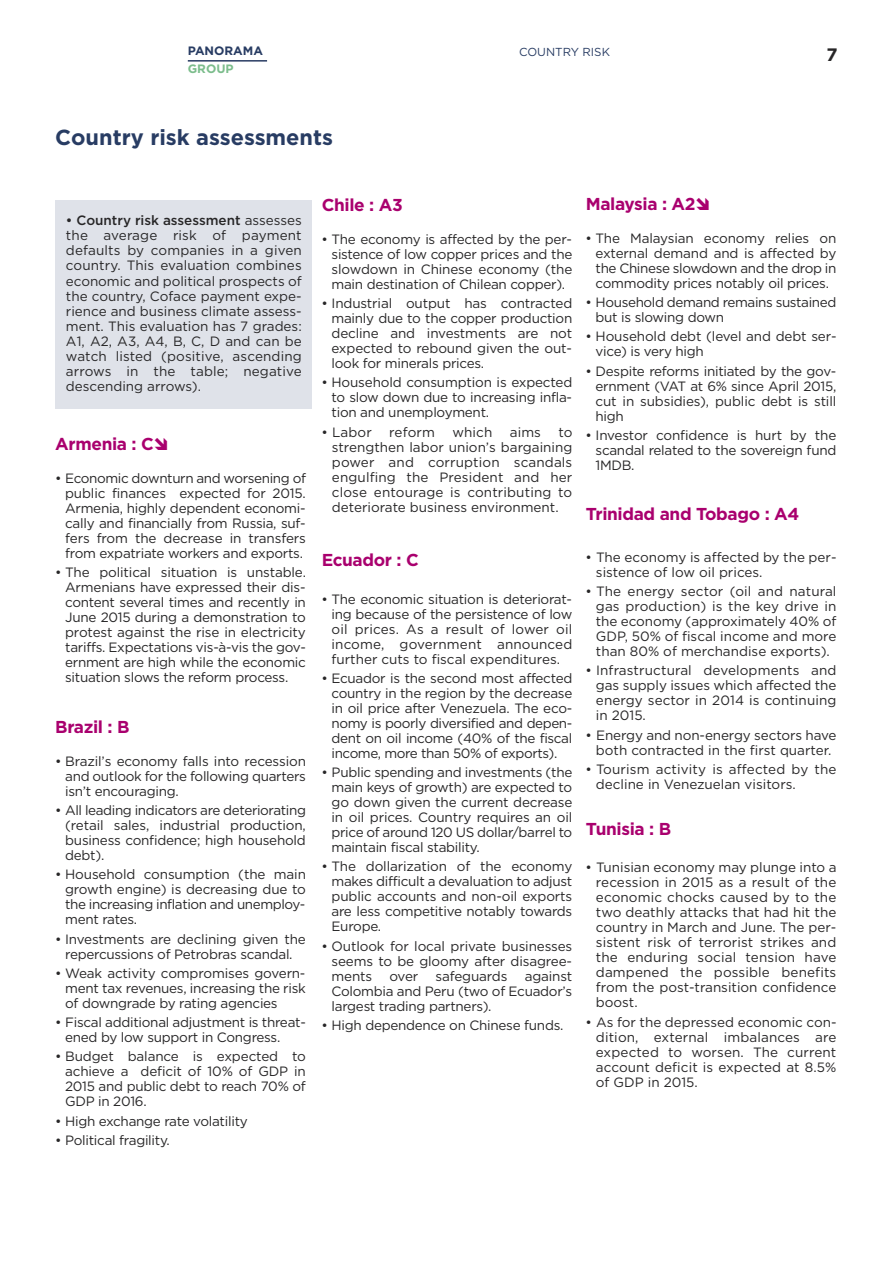
<style>
.page{position:relative;width:893px;height:1263px;background:#fff}
.page>*{position:absolute;margin:0;border:0;box-sizing:border-box;transform-origin:0 0}
.t1{font:700 21.75px "Gotham";color:#283c63}
.t2{font:700 18px "Gotham";color:#272627}
.t3{font:700 17.25px "Gotham";letter-spacing:-.02em;color:#a9006e}
.t4{font:13.5px/15px "Gotham";letter-spacing:-.02em;color:#272627;text-align:justify}
.t5{font:13.5px/15px "Gotham";color:#272627}
.t6{font:700 12.15px "Gotham";color:#283c63}
.t7{font:700 12.15px "Gotham";color:#7cbd8c}
.t8{font:11.55px "Gotham";color:#283c63}
.s1{font-weight:500}
</style>
<div class="page">
<hr style="left:188px;top:60px;width:79px;height:2px;background:#283c63">
<div style="left:55px;top:200px;width:256px;height:208px;background:#dfe2e9"></div>
<p class="t6" style="left:188px;top:44px;width:77px">PANORAMA</p>
<p class="t8" style="left:519px;top:45px;width:92px">COUNTRY RISK</p>
<h2 class="t2" style="left:826px;top:44px;width:13px">7</h2>
<p class="t7" style="left:188px;top:62px;width:47px">GROUP</p>
<h1 class="t1" style="left:55px;top:125px;width:279px">Country risk assessments</h1>
<p class="t4" style="left:66px;top:213px;width:237px"><span class="s1">• Country risk assessment</span> assesses the average risk of payment defaults by companies in a given country. This evaluation combines economic and political prospects of the country, Coface payment expe&shy;rience and business climate assess&shy;ment. This evaluation has 7 grades:<br>A1, A2, A3, A4, B, C, D and can be watch listed (positive, ascending arrows in the table; negative descending arrows).</p>
<p class="t3" style="left:55px;top:434px;width:100px">Armenia : C</p>
<p class="t4" style="left:65px;top:471px;width:242px;text-indent:-10px">• Economic downturn and worsening of public finances expected for 2015.<br>Armenia, highly dependent economi&shy;cally and financially from Russia, suf&shy;fers from the decrease in transfers from expatriate workers and exports.</p>
<p class="t4" style="left:65px;top:565px;width:242px;text-indent:-10px">• The political situation is unstable.<br>Armenians have expressed their dis&shy;content several times and recently in June 2015 during a demonstration to protest against the rise in electricity tariffs. Expectations vis-à-vis the gov&shy;ernment are high while the economic situation slows the reform process.</p>
<p class="t3" style="left:55px;top:717px;width:76px">Brazil : B</p>
<p class="t4" style="left:65px;top:754px;width:242px;text-indent:-10px">• Brazil’s economy falls into recession and outlook for the following quarters isn’t encouraging.</p>
<p class="t4" style="left:65px;top:803px;width:242px;text-indent:-10px">• All leading indicators are deteriorating (retail sales, industrial production, business confidence; high household debt).</p>
<p class="t4" style="left:65px;top:867px;width:242px;text-indent:-10px">• Household consumption (the main growth engine) is decreasing due to the increasing inflation and unemploy&shy;ment rates.</p>
<p class="t4" style="left:55px;top:931px;width:252px;text-align:center">• Investments are declining given the repercussions of Petrobras scandal.</p>
<p class="t4" style="left:65px;top:966px;width:242px;text-indent:-10px">• Weak activity compromises govern&shy;ment tax revenues, increasing the risk of downgrade by rating agencies</p>
<p class="t4" style="left:65px;top:1015px;width:242px;text-indent:-10px">• Fiscal additional adjustment is threat&shy;ened by low support in Congress.</p>
<p class="t4" style="left:65px;top:1049px;width:242px;text-indent:-10px">• Budget balance is expected to achieve a deficit of 10% of GDP in 2015 and public debt to reach 70% of GDP in 2016.</p>
<p class="t4" style="left:55px;top:1113px;width:194px">• High exchange rate volatility</p>
<p class="t4" style="left:55px;top:1133px;width:116px">• Political fragility.</p>
<p class="t3" style="left:322px;top:195px;width:83px">Chile : A3</p>
<p class="t4" style="left:332px;top:232px;width:242px;text-indent:-10px">• The economy is affected by the per&shy;sistence of low copper prices and the slowdown in Chinese economy (the main destination of Chilean copper).</p>
<p class="t4" style="left:332px;top:296px;width:242px;text-indent:-10px">• Industrial output has contracted mainly due to the copper production decline and investments are not expected to rebound given the out&shy;look for minerals prices.</p>
<p class="t4" style="left:332px;top:375px;width:242px;text-indent:-10px">• Household consumption is expected to slow down due to increasing infla&shy;tion and unemployment.</p>
<p class="t4" style="left:322px;top:424px;width:52px">• Labor</p>
<p class="t4" style="left:389px;top:424px;width:47px">reform</p>
<p class="t4" style="left:452px;top:424px;width:42px">which</p>
<p class="t4" style="left:510px;top:424px;width:33px">aims</p>
<p class="t4" style="left:332px;top:424px;width:242px;text-indent:226px">to strengthen labor union’s bargaining power and corruption scandals engulfing the President and her close entourage is contributing to deteriorate business environment.</p>
<p class="t3" style="left:322px;top:550px;width:99px">Ecuador : C</p>
<p class="t4" style="left:332px;top:591px;width:242px;text-indent:-10px">• The economic situation is deteriorat&shy;ing because of the persistence of low oil prices. As a result of lower oil income, government announced further cuts to fiscal expenditures.</p>
<p class="t4" style="left:332px;top:671px;width:242px;text-indent:-10px">• Ecuador is the second most affected country in the region by the decrease in oil price after Venezuela. The eco&shy;nomy is poorly diversified and depen&shy;dent on oil income (40% of the fiscal income, more than 50% of exports).</p>
<p class="t4" style="left:332px;top:765px;width:242px;text-indent:-10px">• Public spending and investments (the main keys of growth) are expected to go down given the current decrease in oil prices. Country requires an oil price of around 120 US dollar/barrel to maintain fiscal stability.</p>
<p class="t4" style="left:332px;top:859px;width:242px;text-indent:-10px">• The dollarization of the economy makes difficult a devaluation to adjust public accounts and non-oil exports are less competitive notably towards Europe.</p>
<p class="t4" style="left:332px;top:938px;width:242px;text-indent:-10px">• Outlook for local private businesses seems to be gloomy after disagree&shy;ments</p>
<p class="t4" style="left:389px;top:968px;width:30px">over</p>
<p class="t4" style="left:435px;top:968px;width:74px">safeguards</p>
<p class="t4" style="left:332px;top:968px;width:242px;text-indent:193px">against Colombia and Peru (two of Ecuador’s largest trading partners).</p>
<p class="t4" style="left:322px;top:1018px;width:243px">• High dependence on Chinese funds.</p>
<p class="t3" style="left:586px;top:194px;width:111px">Malaysia : A2</p>
<p class="t4" style="left:596px;top:231px;width:242px;text-indent:-10px">• The Malaysian economy relies on external demand and is affected by the Chinese slowdown and the drop in commodity prices notably oil prices.</p>
<p class="t4" style="left:596px;top:295px;width:242px;text-indent:-10px">• Household demand remains sustained but is slowing down</p>
<p class="t4" style="left:596px;top:329px;width:242px;text-indent:-10px">• Household debt (level and debt ser&shy;vice) is very high</p>
<p class="t4" style="left:596px;top:363px;width:242px;text-indent:-10px">• Despite reforms initiated by the gov&shy;ernment (VAT at 6% since April 2015, cut in subsidies), public debt is still high</p>
<p class="t4" style="left:596px;top:428px;width:242px;text-indent:-10px">• Investor confidence is hurt by the scandal related to the sovereign fund 1MDB.</p>
<p class="t3" style="left:586px;top:504px;width:215px">Trinidad and Tobago : A4</p>
<p class="t5" style="left:596px;top:550px;width:242px;text-indent:-10px">• The economy is affected by the per&shy;sistence of low oil prices.</p>
<p class="t4" style="left:596px;top:584px;width:242px;text-indent:-10px">• The energy sector (oil and natural gas production) is the key drive in the economy (approximately 40% of GDP, 50% of fiscal income and more than 80% of merchandise exports).</p>
<p class="t4" style="left:596px;top:663px;width:242px;text-indent:-10px">• Infrastructural developments and gas supply issues which affected the energy sector in 2014 is continuing in 2015.</p>
<p class="t4" style="left:586px;top:727px;width:252px;text-align:center">• Energy and non-energy sectors have both contracted in the first quarter.</p>
<p class="t5" style="left:596px;top:762px;width:242px;text-indent:-10px">• Tourism activity is affected by the decline in Venezuelan visitors.</p>
<p class="t3" style="left:586px;top:819px;width:87px">Tunisia : B</p>
<p class="t4" style="left:596px;top:860px;width:242px;text-indent:-10px">• Tunisian economy may plunge into a recession in 2015 as a result of the economic chocks caused by to the two deathly attacks that had hit the country in March and June. The per&shy;sistent risk of terrorist strikes and the enduring social tension have dampened the possible benefits from the post-transition confidence boost.</p>
<p class="t4" style="left:596px;top:1014px;width:242px;text-indent:-10px">• As for the depressed economic con&shy;dition, external imbalances are expected to worsen. The current account deficit is expected at 8.5% of GDP in 2015.</p>
</div>
